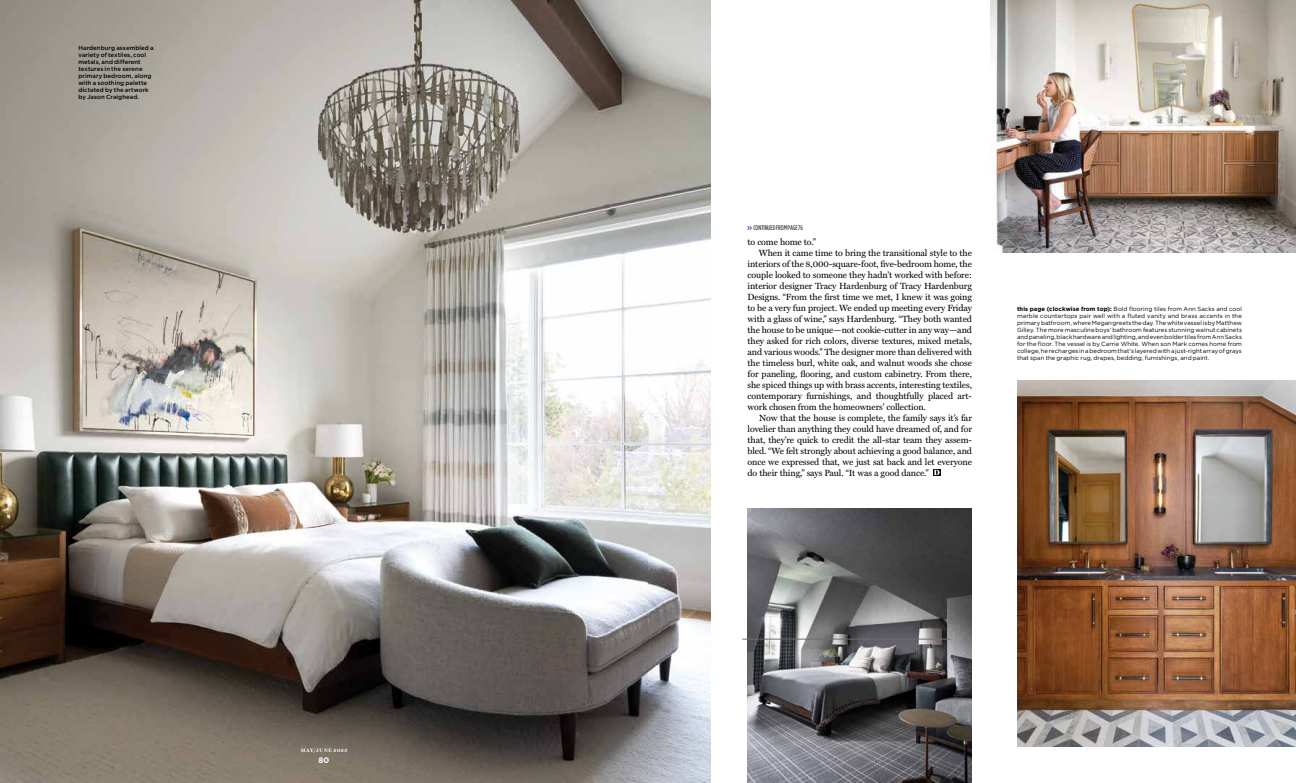
<style>
.page{position:relative;width:1296px;height:783px;background:#fff}
.page>*{position:absolute;margin:0;border:0;box-sizing:border-box;transform-origin:0 0}
.t1{font:9px "Miller Text";letter-spacing:-.01em;color:#000}
.t2{font:700 8px "Gotham";color:#fff}
.t3{font:6.8px "Gotham Condensed";letter-spacing:.005em;color:#000}
.t4{font:6px/7px "Gotham";letter-spacing:.005em;color:#000;text-align:justify}
.t5{font:500 6px/7px "Gotham";letter-spacing:.005em;color:#000}
.t6{font:700 5px "Miller Display";letter-spacing:.135em;color:#fff}
.s1{font-family:"Meta Bold Caps";color:#665294}
.s2{font-weight:700}
</style>
<div class="page">
<img style="left:0;top:0;width:648px;height:783px">
<img style="left:747px;top:508px;width:225px;height:275px">
<svg style="left:648px;top:0;width:63px;height:783px"></svg>
<img style="left:1017px;top:381px;width:279px;height:366px">
<svg style="left:933px;top:469px;width:8px;height:7px"></svg>
<svg style="left:934px;top:470px;width:6px;height:5px"></svg>
<img style="left:991px;top:0;width:305px;height:252px">
<hr style="left:742px;top:639px;width:208px;height:1px;background:#6d6e71">
<p class="t5" style="left:78px;top:44px;width:77px">Hardenburg assembled a variety of textiles, cool metals, and different textures in the serene primary bedroom, along with a soothing palette dictated by the artwork by Jason Craighead.</p>
<p class="t6" style="left:301px;top:747px;width:48px">MAY/JUNE 2023</p>
<p class="t2" style="left:319px;top:755px;width:12px">80</p>
<p class="t3" style="left:747px;top:224px;width:57px"><span class="s1">&gt;&gt;</span> CONTINUED FROM PAGE 76</p>
<p class="t1" style="left:748px;top:237px;width:70px">to come home to.”</p>
<p class="t1" style="left:759px;top:248px;width:215px">When it came time to bring the transitional style to the</p>
<p class="t1" style="left:748px;top:259px;width:226px">interiors of the 8,000-square-foot, five-bedroom home, the</p>
<p class="t1" style="left:748px;top:270px;width:226px">couple looked to someone they hadn’t worked with before:</p>
<p class="t1" style="left:748px;top:281px;width:226px">interior designer Tracy Hardenburg of Tracy Hardenburg</p>
<p class="t1" style="left:748px;top:292px;width:226px">Designs. “From the first time we met, I knew it was going</p>
<p class="t1" style="left:748px;top:303px;width:226px">to be a very fun project. We ended up meeting every Friday</p>
<p class="t1" style="left:748px;top:314px;width:226px">with a glass of wine,” says Hardenburg. “They both wanted</p>
<p class="t1" style="left:748px;top:325px;width:226px">the house to be unique—not cookie-cutter in any way—and</p>
<p class="t1" style="left:748px;top:336px;width:226px">they asked for rich colors, diverse textures, mixed metals,</p>
<p class="t1" style="left:748px;top:347px;width:226px">and various woods.” The designer more than delivered with</p>
<p class="t1" style="left:748px;top:358px;width:226px">the timeless burl, white oak, and walnut woods she chose</p>
<p class="t1" style="left:748px;top:369px;width:226px">for paneling, flooring, and custom cabinetry. From there,</p>
<p class="t1" style="left:748px;top:380px;width:226px">she spiced things up with brass accents, interesting textiles,</p>
<p class="t1" style="left:748px;top:391px;width:226px">contemporary furnishings, and thoughtfully placed art-</p>
<p class="t1" style="left:748px;top:402px;width:180px">work chosen from the homeowners’ collection.</p>
<p class="t1" style="left:759px;top:413px;width:214px">Now that the house is complete, the family says it’s far</p>
<p class="t1" style="left:748px;top:424px;width:226px">lovelier than anything they could have dreamed of, and for</p>
<p class="t1" style="left:748px;top:435px;width:226px">that, they’re quick to credit the all-star team they assem-</p>
<p class="t1" style="left:748px;top:446px;width:226px">bled. “We felt strongly about achieving a good balance, and</p>
<p class="t1" style="left:748px;top:457px;width:226px">once we expressed that, we just sat back and let everyone</p>
<p class="t1" style="left:748px;top:468px;width:183px">do their thing,” says Paul. “It was a good dance.”</p>
<p class="t4" style="left:1017px;top:305px;width:227px"><span class="s2">this page (clockwise from top):</span> Bold flooring tiles from Ann Sacks and cool marble countertops pair well with a fluted vanity and brass accents in the primary bathroom, where Megan greets the day. The white vessel is by Matthew Gilley. The more masculine boys’ bathroom features stunning walnut cabinets and paneling, black hardware and lighting, and even bolder tiles from Ann Sacks for the floor. The vessel is by Carrie White. When son Mark comes home from college, he recharges in a bedroom that’s layered with a just-right array of grays that span the graphic rug, drapes, bedding, furnishings, and paint.</p>
</div>
